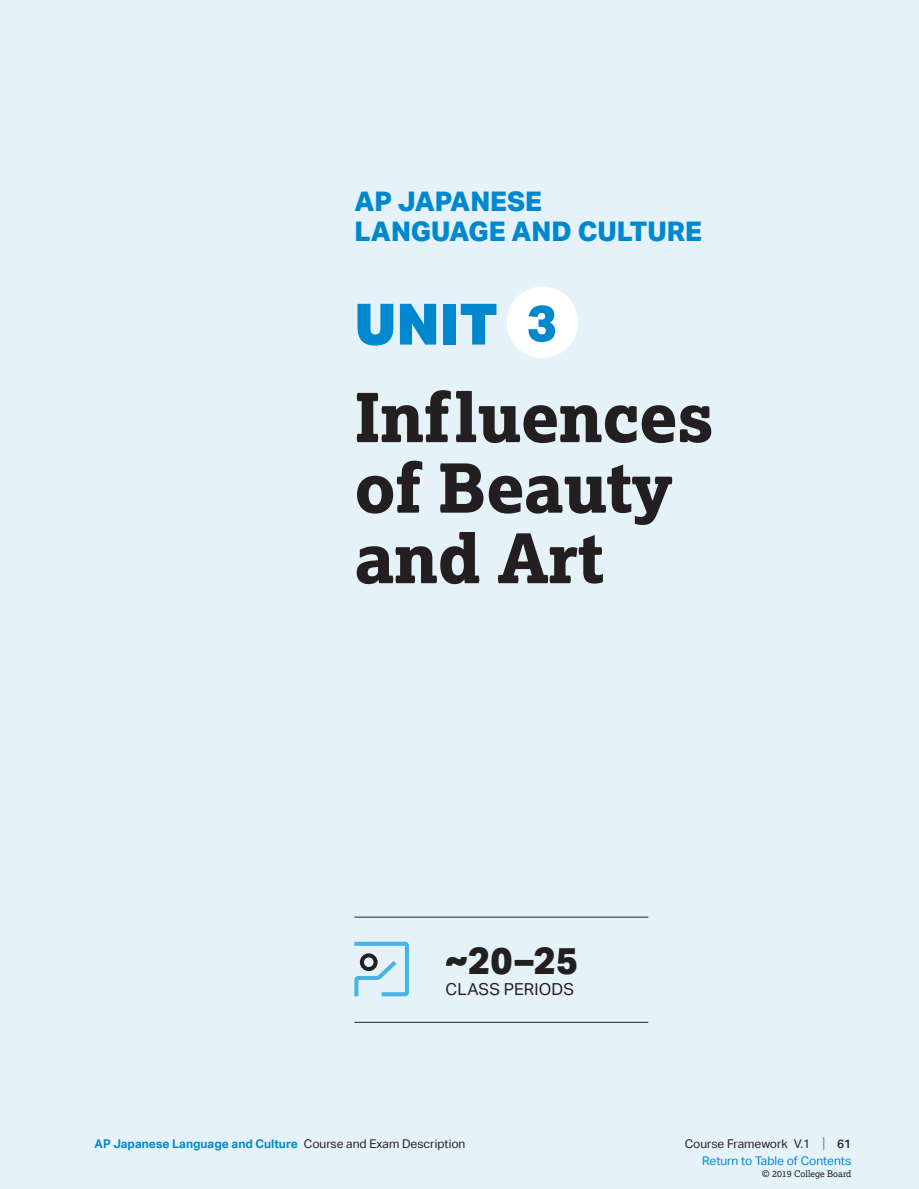
<style>
.page{position:relative;width:919px;height:1189px;background:#fff}
.page>*{position:absolute;margin:0;border:0;box-sizing:border-box;transform-origin:0 0}
.t1{font:800 67.5px/70.5px "Lexia";letter-spacing:-.01em;color:#231f20}
.t2{font:900 57px "Aktiv Grotesk";color:#0088ce}
.t3{font:800 50.4px "Aktiv Grotesk";color:#0088ce}
.t4{font:800 37.5px "Aktiv Grotesk";color:#231f20}
.t5{font:800 27px/30px "Aktiv Grotesk";color:#0088ce}
.t6{font:16.5px "Aktiv Grotesk";letter-spacing:.005em;color:#231f20}
.t7{font:700 12px "Aktiv Grotesk";color:#0088ce}
.t8{font:12px/16.5px "Aktiv Grotesk";color:#0088ce}
.t9{font:500 12px "Aktiv Grotesk";color:#231f20}
.t10{font:9px "Lexia";color:#231f20}
.s1{font-weight:400;color:#231f20}
.s2{color:#231f20}
.s3{font-size:15px;color:#808285}
</style>
<div class="page">
<div style="left:0;top:0;width:918px;height:1188px;background:#e6f2fa"></div>
<div style="left:506px;top:286px;width:72px;height:72px;background:#fff;border-radius:50%"></div>
<hr style="left:354px;top:916px;width:294px;height:1px;background:#231f20">
<hr style="left:354px;top:1021px;width:294px;height:1px;background:#231f20">
<svg style="left:354px;top:941px;width:55px;height:55px"></svg>
<h3 class="t5" style="left:354px;top:186px;width:349px">AP JAPANESE<br>LANGUAGE AND CULTURE</h3>
<h2 class="t2" style="left:354px;top:287px;width:145px">UNIT</h2>
<h3 class="t3" style="left:526px;top:291px;width:31px">3</h3>
<h1 class="t1" style="left:354px;top:381px;width:361px">Influences of Beauty and Art</h1>
<h3 class="t4" style="left:445px;top:936px;width:134px">~20–25</h3>
<h3 class="t6" style="left:445px;top:979px;width:130px">CLASS PERIODS</h3>
<p class="t7" style="left:95px;top:1136px;width:372px">AP Japanese Language and Culture <span class="s1">Course and Exam Description</span></p>
<p class="t8" style="left:702px;top:1135px;width:151px;text-indent:-17px"><span class="s2">Course Framework V.1</span> <span class="s3">|<br></span>Return to Table of Contents</p>
<p class="t10" style="left:761px;top:1167px;width:91px">© 2019 College Board</p>
<p class="t9" style="left:836px;top:1136px;width:16px">61</p>
</div>
